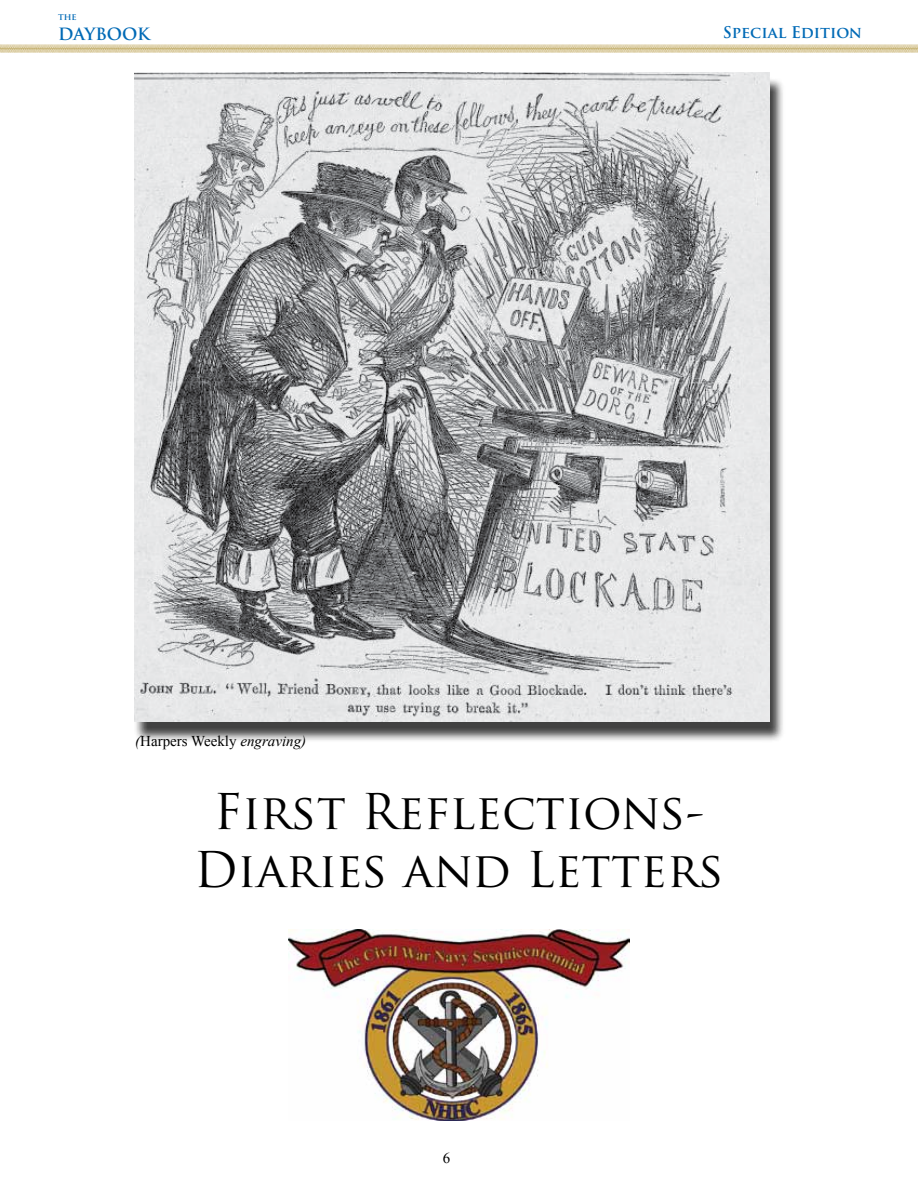
<style>
.page{position:relative;width:918px;height:1188px;background:#fff}
.page>*{position:absolute;margin:0;border:0;box-sizing:border-box;transform-origin:0 0}
.t1{font:48px/57.6px "Trajan Pro";color:#000;text-align:center}
.t2{font:700 16.5px "Trajan Pro";letter-spacing:-.005em;color:#006ab6}
.t3{font:700 15.75px "Trajan Pro";color:#006ab6}
.t4{font:15px "Times New Roman";color:#000}
.t5{font:700 9px "Trajan Pro";color:#006ab6}
.s1{font-style:italic}
</style>
<div class="page">
<div style="left:134px;top:77px;width:651px;height:666px;background:#000;opacity:.75"></div>
<img style="left:134px;top:72px;width:636px;height:649px">
<img style="left:0;top:44px;width:918px;height:9px">
<img style="left:288px;top:930px;width:342px;height:190px">
<p class="t5" style="left:58px;top:11px;width:20px">the</p>
<p class="t2" style="left:58px;top:23px;width:93px">DAYBOOK</p>
<p class="t3" style="left:723px;top:22px;width:141px">Special Edition</p>
<p class="t4" style="left:135px;top:731px;width:172px"><span class="s1">(</span>Harpers Weekly <span class="s1">engraving)</span></p>
<p class="t1" style="left:194px;top:782px;width:532px">First Reflections-<br>Diaries and Letters</p>
<p class="t4" style="left:443px;top:1148px;width:9px">6</p>
</div>
